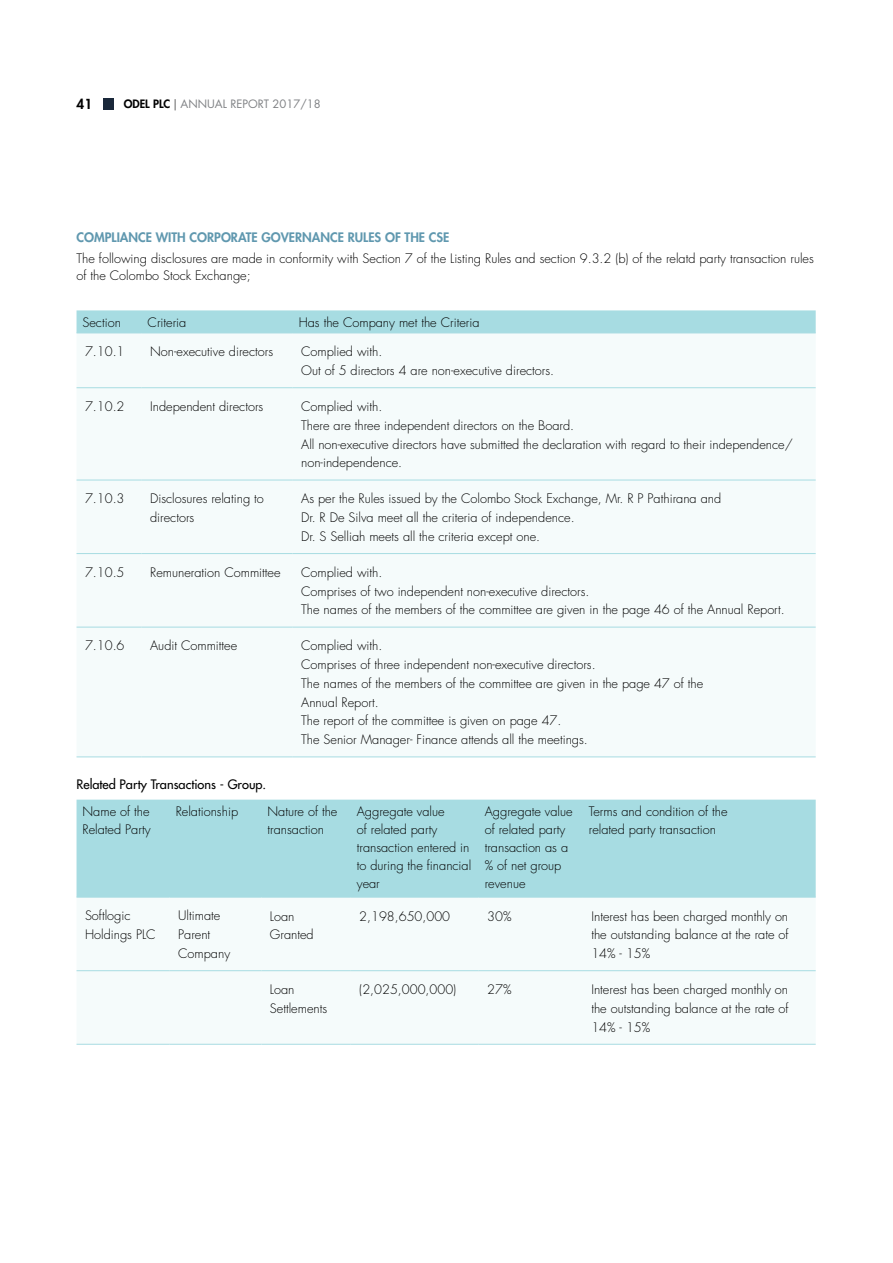
<style>
.page{position:relative;width:893px;height:1263px;background:#fff}
.page>*{position:absolute;margin:0;border:0;box-sizing:border-box;transform-origin:0 0}
.t1{font:800 13.5px "Futura Std";color:#000}
.t2{font:300 12.75px/18.8px "Futura Std";color:#000}
.t3{font:800 12.75px "Futura Std";color:#6098af}
.t4{font:500 12.75px "Futura Std";color:#000}
.t5{font:11.25px "Futura Std";color:#808285}
.s1{font-weight:800;color:#000}
.s2{font-weight:300;color:#000}
</style>
<div class="page">
<div style="left:103px;top:98px;width:10px;height:11px;background:#1a283a"></div>
<div style="left:77px;top:310px;width:739px;height:23px;background:#a7dce2"></div>
<div style="left:77px;top:388px;width:739px;height:239px;background:#f5fbfb"></div>
<hr style="left:77px;top:333px;width:65px;height:1px;background:#a7dce2">
<hr style="left:142px;top:333px;width:151px;height:1px;background:#a7dce2">
<hr style="left:293px;top:333px;width:523px;height:1px;background:#a7dce2">
<hr style="left:77px;top:387px;width:65px;height:1px;background:#a7dce2">
<hr style="left:142px;top:387px;width:151px;height:1px;background:#a7dce2">
<hr style="left:293px;top:387px;width:523px;height:1px;background:#a7dce2">
<hr style="left:77px;top:480px;width:65px;height:1px;background:#a7dce2">
<hr style="left:142px;top:480px;width:151px;height:1px;background:#a7dce2">
<hr style="left:293px;top:480px;width:523px;height:1px;background:#a7dce2">
<hr style="left:77px;top:553px;width:65px;height:1px;background:#a7dce2">
<hr style="left:142px;top:553px;width:151px;height:1px;background:#a7dce2">
<hr style="left:293px;top:553px;width:523px;height:1px;background:#a7dce2">
<hr style="left:77px;top:627px;width:65px;height:1px;background:#a7dce2">
<hr style="left:142px;top:627px;width:151px;height:1px;background:#a7dce2">
<hr style="left:293px;top:627px;width:523px;height:1px;background:#a7dce2">
<hr style="left:77px;top:756px;width:65px;height:1px;background:#a7dce2">
<hr style="left:142px;top:756px;width:151px;height:1px;background:#a7dce2">
<hr style="left:293px;top:756px;width:523px;height:1px;background:#a7dce2">
<div style="left:77px;top:800px;width:739px;height:97px;background:#a7dce2"></div>
<div style="left:77px;top:971px;width:739px;height:73px;background:#f5fbfb"></div>
<hr style="left:77px;top:897px;width:93px;height:1px;background:#a7dce2">
<hr style="left:170px;top:897px;width:91px;height:1px;background:#a7dce2">
<hr style="left:261px;top:897px;width:90px;height:1px;background:#a7dce2">
<hr style="left:351px;top:897px;width:128px;height:1px;background:#a7dce2">
<hr style="left:479px;top:897px;width:104px;height:1px;background:#a7dce2">
<hr style="left:583px;top:897px;width:233px;height:1px;background:#a7dce2">
<hr style="left:77px;top:970px;width:93px;height:1px;background:#a7dce2">
<hr style="left:170px;top:970px;width:91px;height:1px;background:#a7dce2">
<hr style="left:261px;top:970px;width:90px;height:1px;background:#a7dce2">
<hr style="left:351px;top:970px;width:128px;height:1px;background:#a7dce2">
<hr style="left:479px;top:970px;width:104px;height:1px;background:#a7dce2">
<hr style="left:583px;top:970px;width:233px;height:1px;background:#a7dce2">
<hr style="left:77px;top:1044px;width:93px;height:1px;background:#a7dce2">
<hr style="left:170px;top:1044px;width:91px;height:1px;background:#a7dce2">
<hr style="left:261px;top:1044px;width:90px;height:1px;background:#a7dce2">
<hr style="left:351px;top:1044px;width:128px;height:1px;background:#a7dce2">
<hr style="left:479px;top:1044px;width:104px;height:1px;background:#a7dce2">
<hr style="left:583px;top:1044px;width:233px;height:1px;background:#a7dce2">
<p class="t1" style="left:77px;top:96px;width:17px">41</p>
<p class="t5" style="left:124px;top:97px;width:198px"><span class="s1">ODEL PLC</span> <span class="s2">|</span> ANNUAL REPORT 2017/18</p>
<p class="t3" style="left:77px;top:229px;width:374px">COMPLIANCE WITH CORPORATE GOVERNANCE RULES OF THE CSE</p>
<p class="t2" style="left:77px;top:250px;width:739px;line-height:16.5px">The following disclosures are made in conformity with Section 7 of the Listing Rules and section 9.3.2 (b) of the relatd party transaction rules of the Colombo Stock Exchange;</p>
<p class="t2" style="left:83px;top:313px;width:40px">Section</p>
<p class="t2" style="left:148px;top:313px;width:40px">Criteria</p>
<p class="t2" style="left:299px;top:313px;width:182px">Has the Company met the Criteria</p>
<p class="t2" style="left:85px;top:343px;width:41px">7.10.1</p>
<p class="t2" style="left:150px;top:343px;width:124px">Non-executive directors</p>
<p class="t2" style="left:301px;top:343px;width:254px">Complied with.<br>Out of 5 directors 4 are non-executive directors.</p>
<p class="t2" style="left:85px;top:397px;width:41px">7.10.2</p>
<p class="t2" style="left:150px;top:397px;width:115px">Independent directors</p>
<p class="t2" style="left:301px;top:397px;width:493px">Complied with.<br>There are three independent directors on the Board.<br>All non-executive directors have submitted the declaration with regard to their independence/ non-independence.</p>
<p class="t2" style="left:85px;top:490px;width:41px">7.10.3</p>
<p class="t2" style="left:150px;top:490px;width:115px">Disclosures relating to directors</p>
<p class="t2" style="left:301px;top:490px;width:422px">As per the Rules issued by the Colombo Stock Exchange, Mr. R P Pathirana and<br>Dr. R De Silva meet all the criteria of independence.<br>Dr. S Selliah meets all the criteria except one.</p>
<p class="t2" style="left:85px;top:563px;width:41px">7.10.5</p>
<p class="t2" style="left:150px;top:563px;width:132px">Remuneration Committee</p>
<p class="t2" style="left:301px;top:563px;width:485px">Complied with.<br>Comprises of two independent non-executive directors.<br>The names of the members of the committee are given in the page 46 of the Annual Report.</p>
<p class="t2" style="left:85px;top:637px;width:41px">7.10.6</p>
<p class="t2" style="left:150px;top:637px;width:89px">Audit Committee</p>
<p class="t2" style="left:301px;top:637px;width:403px">Complied with.<br>Comprises of three independent non-executive directors.<br>The names of the members of the committee are given in the page 47 of the Annual Report.<br>The report of the committee is given on page 47.<br>The Senior Manager- Finance attends all the meetings.</p>
<p class="t4" style="left:77px;top:777px;width:191px">Related Party Transactions - Group.</p>
<p class="t2" style="left:83px;top:803px;width:70px;line-height:18px">Name of the<br>Related Party</p>
<p class="t2" style="left:176px;top:802px;width:64px">Relationship</p>
<p class="t2" style="left:267px;top:803px;width:71px;line-height:18px">Nature of the transaction</p>
<p class="t2" style="left:357px;top:803px;width:116px;line-height:18px">Aggregate value<br>of related party transaction entered in to during the financial year</p>
<p class="t2" style="left:485px;top:803px;width:89px;line-height:18px">Aggregate value of related party transaction as a % of net group revenue</p>
<p class="t2" style="left:589px;top:803px;width:140px;line-height:18px">Terms and condition of the related party transaction</p>
<p class="t2" style="left:85px;top:907px;width:72px">Softlogic<br>Holdings PLC</p>
<p class="t2" style="left:178px;top:907px;width:54px">Ultimate<br>Parent<br>Company</p>
<p class="t2" style="left:270px;top:907px;width:45px">Loan<br>Granted</p>
<p class="t2" style="left:359px;top:907px;width:92px">2,198,650,000</p>
<p class="t2" style="left:487px;top:907px;width:26px">30%</p>
<p class="t2" style="left:591px;top:907px;width:199px;text-align:justify">Interest has been charged monthly on the outstanding balance at the rate of 14% - 15%</p>
<p class="t2" style="left:270px;top:980px;width:59px">Loan<br>Settlements</p>
<p class="t2" style="left:359px;top:980px;width:99px">(2,025,000,000)</p>
<p class="t2" style="left:487px;top:980px;width:26px">27%</p>
<p class="t2" style="left:591px;top:980px;width:199px;text-align:justify">Interest has been charged monthly on the outstanding balance at the rate of 14% - 15%</p>
</div>
